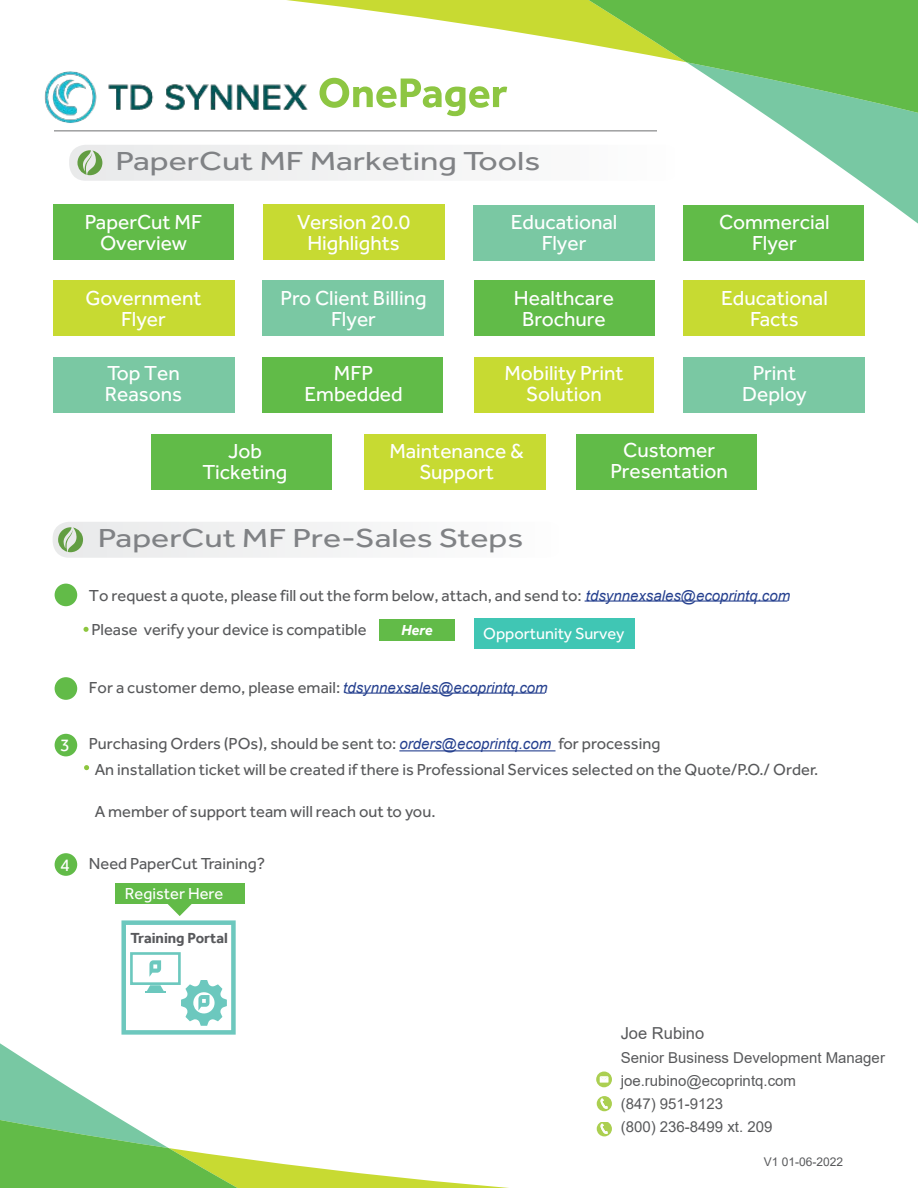
<style>
.page{position:relative;width:918px;height:1188px;background:#fff}
.page>*{position:absolute;margin:0;border:0;box-sizing:border-box;transform-origin:0 0}
.t1{font:27px "Effra";color:#808285;scale:1.25 1}
.t2{font:21px/21px "Effra";color:#fff;text-align:center}
.t3{font:16.5px "Effra";color:#58595b}
.t4{font:16.5px "Effra";color:#fff}
.t5{font:16.5px "Arial";color:#58595b}
.t6{font:15px/23.1px "Arial";color:#58595b}
.t7{font:700 15px "Effra";color:#58595c}
.t8{font:italic 700 15px "Effra";color:#fff}
.t9{font:12px "Arial";color:#58595b}
.s1{font-size:18px;color:#fff}
.s2{font-family:"Arial";font-style:italic;font-size:15px;color:#25408f}
</style>
<div class="page">
<svg style="left:168px;top:904px;width:24px;height:12px"></svg>
<svg style="left:686px;top:170px;width:232px;height:91px"></svg>
<svg style="left:312px;top:0;width:606px;height:170px"></svg>
<svg style="left:320px;top:78px;width:187px;height:38px"></svg>
<hr style="left:54px;top:130px;width:603px;height:1px;background:#6d6e71">
<div style="left:69px;top:145px;width:611px;height:36px;background:#f3f3f3;border-radius:16px"></div>
<svg style="left:77px;top:150px;width:25px;height:25px"></svg>
<div style="left:53px;top:204px;width:181px;height:56px;background:#61bb48"></div>
<div style="left:263px;top:205px;width:181px;height:55px;background:#c7da32"></div>
<div style="left:473px;top:205px;width:182px;height:55px;background:#7ac8a3"></div>
<div style="left:684px;top:205px;width:180px;height:55px;background:#61bb48"></div>
<div style="left:684px;top:280px;width:181px;height:56px;background:#c7da32"></div>
<div style="left:474px;top:280px;width:180px;height:56px;background:#61bb48"></div>
<div style="left:262px;top:280px;width:182px;height:56px;background:#7ac8a3"></div>
<div style="left:53px;top:280px;width:181px;height:56px;background:#c7da32"></div>
<div style="left:53px;top:357px;width:181px;height:56px;background:#7ac8a3"></div>
<div style="left:262px;top:357px;width:181px;height:56px;background:#61bb48"></div>
<div style="left:474px;top:357px;width:180px;height:56px;background:#c7da32"></div>
<div style="left:684px;top:357px;width:181px;height:56px;background:#7ac8a3"></div>
<div style="left:53px;top:522px;width:510px;height:36px;background:#f3f3f4;border-radius:16px"></div>
<svg style="left:58px;top:527px;width:25px;height:25px"></svg>
<hr style="left:346px;top:693px;width:199px;height:1px;background:#25408f">
<div style="left:55px;top:677px;width:22px;height:23px;background:#62bb48;border-radius:50%"></div>
<hr style="left:585px;top:600px;width:202px;height:2px;background:#25408f">
<div style="left:55px;top:584px;width:22px;height:22px;background:#62bb48;border-radius:50%"></div>
<div style="left:474px;top:618px;width:161px;height:30px;background:#40c6b4"></div>
<div style="left:55px;top:853px;width:22px;height:23px;background:#62bb48;border-radius:50%"></div>
<hr style="left:399px;top:750px;width:157px;height:1px;background:#25408f">
<div style="left:55px;top:734px;width:22px;height:22px;background:#62bb48;border-radius:50%"></div>
<div style="left:116px;top:884px;width:129px;height:20px;background:#62bb48"></div>
<div style="left:121px;top:920px;width:115px;height:115px;border:4px solid #6dc8be"></div>
<div style="left:152px;top:434px;width:180px;height:55px;background:#61bb48"></div>
<div style="left:364px;top:434px;width:182px;height:56px;background:#c7da32"></div>
<div style="left:577px;top:434px;width:180px;height:56px;background:#61bb48"></div>
<div style="left:379px;top:620px;width:76px;height:21px;background:#62bb48"></div>
<svg style="left:84px;top:627px;width:5px;height:5px"></svg>
<svg style="left:84px;top:765px;width:5px;height:5px"></svg>
<svg style="left:0;top:923px;width:612px;height:265px"></svg>
<img style="left:44px;top:71px;width:268px;height:61px">
<h1 class="t1" style="left:115px;top:145px;width:342px">PaperCut MF Marketing Tools</h1>
<p class="t2" style="left:85px;top:211px;width:119px">PaperCut MF<br>Overview</p>
<p class="t2" style="left:297px;top:211px;width:115px">Version 20.0<br>Highlights</p>
<p class="t2" style="left:511px;top:211px;width:108px">Educational<br>Flyer</p>
<p class="t2" style="left:719px;top:211px;width:112px">Commercial<br>Flyer</p>
<p class="t2" style="left:721px;top:287px;width:108px">Educational<br>Facts</p>
<p class="t2" style="left:85px;top:287px;width:118px">Government<br>Flyer</p>
<p class="t2" style="left:105px;top:363px;width:79px;text-align:left">Top Ten<br>Reasons</p>
<p class="t2" style="left:304px;top:363px;width:100px">MFP<br>Embedded</p>
<p class="t2" style="left:505px;top:363px;width:121px">Mobility Print<br>Solution</p>
<p class="t2" style="left:742px;top:363px;width:66px">Print<br>Deploy</p>
<p class="t2" style="left:281px;top:287px;width:147px">Pro Client Billing<br>Flyer</p>
<p class="t2" style="left:514px;top:287px;width:102px">Healthcare<br>Brochure</p>
<p class="t2" style="left:203px;top:440px;width:86px">Job<br>Ticketing</p>
<p class="t2" style="left:389px;top:440px;width:136px">Maintenance &amp;<br>Support</p>
<p class="t2" style="left:610px;top:439px;width:119px">Customer<br>Presentation</p>
<h1 class="t1" style="left:98px;top:522px;width:342px">PaperCut MF Pre-Sales Steps</h1>
<p class="t3" style="left:60px;top:586px;width:732px"><span class="s1">1</span> To request a quote, please fill out the form below, attach, and send to: <span class="s2">tdsynnexsales@ecoprintq.com</span></p>
<p class="t4" style="left:483px;top:624px;width:143px">Opportunity Survey</p>
<p class="t3" style="left:92px;top:620px;width:276px">Please verify your device is compatible</p>
<p class="t8" style="left:401px;top:620px;width:33px">Here</p>
<p class="t3" style="left:60px;top:678px;width:489px"><span class="s1">2</span> For a customer demo, please email: <span class="s2">tdsynnexsales@ecoprintq.com</span></p>
<p class="t3" style="left:60px;top:734px;width:602px"><span class="s1">3</span> Purchasing Orders (POs), should be sent to: <span class="s2">orders@ecoprintq.com</span> for processing</p>
<p class="t3" style="left:95px;top:760px;width:725px">An installation ticket will be created if there is Professional Services selected on the Quote/P.O./ Order.</p>
<p class="t3" style="left:95px;top:802px;width:342px">A member of support team will reach out to you.</p>
<p class="t3" style="left:60px;top:854px;width:206px"><span class="s1">4</span> Need PaperCut Training?</p>
<p class="t4" style="left:125px;top:884px;width:100px">Register Here</p>
<p class="t7" style="left:131px;top:929px;width:99px">Training Portal</p>
<p class="t5" style="left:621px;top:1022px;width:85px">Joe Rubino</p>
<p class="t6" style="left:621px;top:1046px;width:266px">Senior Business Development Manager joe.rubino@ecoprintq.com<br>(847) 951-9123<br>(800) 236-8499 xt. 209</p>
<p class="t9" style="left:764px;top:1154px;width:81px">V1 01-06-2022</p>
</div>
